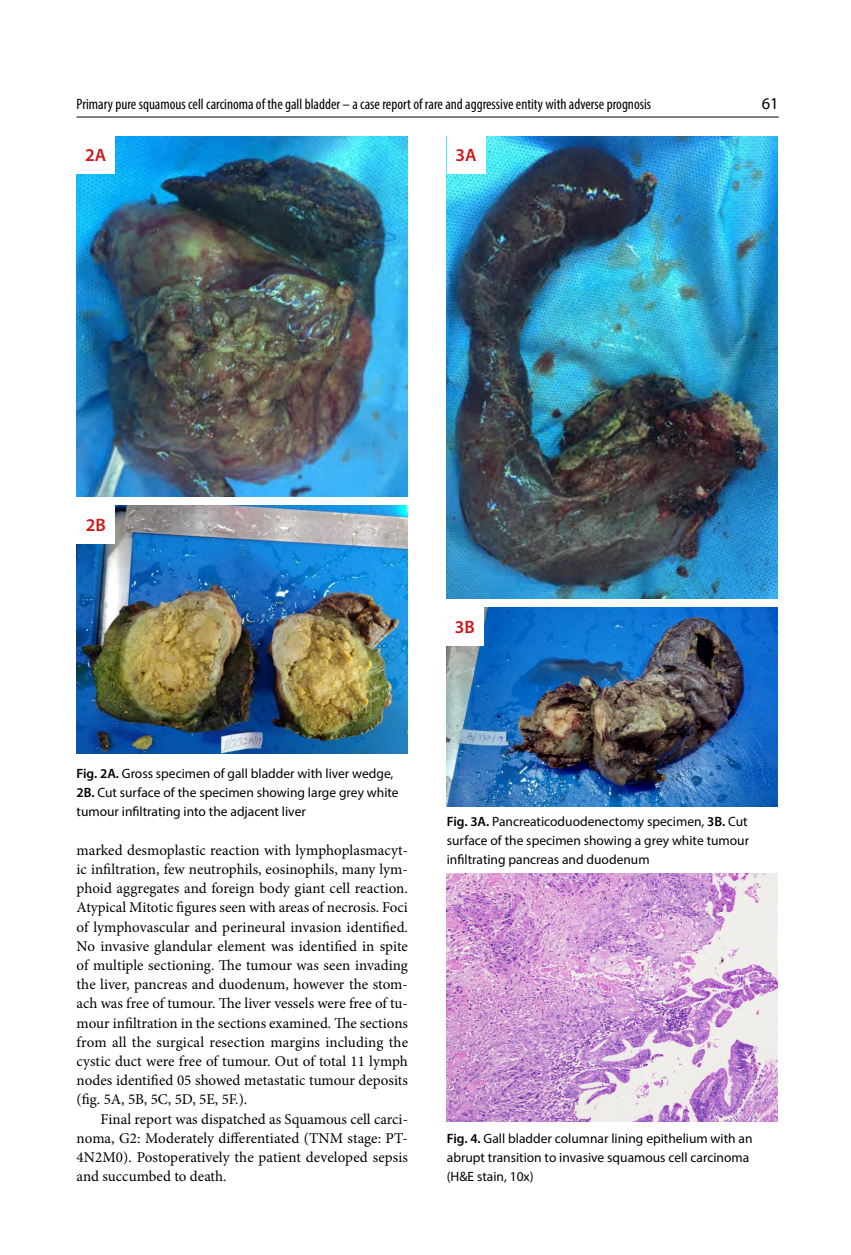
<style>
.page{position:relative;width:851px;height:1255px;background:#fff}
.page>*{position:absolute;margin:0;border:0;box-sizing:border-box;transform-origin:0 0}
.t1{font:600 18px "Myriad Pro";color:#cd1719}
.t2{font:16.5px "Myriad Pro";color:#000}
.t3{font:15px/19.2px "Minion Pro";color:#000;text-align:justify}
.t4{font:condensed 15px "Myriad Pro";color:#000}
.t5{font:13.5px/19.2px "Myriad Pro";color:#000}
.s1{font-weight:600}
</style>
<div class="page">
<hr style="left:77px;top:117px;width:701px;height:1px;background:#000">
<img style="left:77px;top:136px;width:330px;height:360px">
<img style="left:77px;top:505px;width:330px;height:248px">
<img style="left:447px;top:136px;width:330px;height:463px">
<img style="left:447px;top:608px;width:330px;height:198px">
<img style="left:447px;top:873px;width:330px;height:248px">
<div style="left:77px;top:135px;width:38px;height:38px;background:#fff"></div>
<div style="left:77px;top:505px;width:38px;height:38px;background:#fff"></div>
<div style="left:447px;top:135px;width:38px;height:38px;background:#fff"></div>
<div style="left:445px;top:607px;width:39px;height:38px;background:#fff"></div>
<p class="t4" style="left:77px;top:95px;width:576px">Primary pure squamous cell carcinoma of the gall bladder – a case report of rare and aggressive entity with adverse prognosis</p>
<p class="t2" style="left:761px;top:93px;width:18px">61</p>
<p class="t1" style="left:85px;top:143px;width:23px">2A</p>
<p class="t1" style="left:455px;top:143px;width:23px">3A</p>
<p class="t1" style="left:86px;top:513px;width:22px">2B</p>
<p class="t1" style="left:455px;top:615px;width:22px">3B</p>
<p class="t5" style="left:77px;top:763px;width:323px"><span class="s1">Fig. 2A.</span> Gross specimen of gall bladder with liver wedge,<br><span class="s1">2B.</span> Cut surface of the specimen showing large grey white tumour infiltrating into the adjacent liver</p>
<p class="t3" style="left:77px;top:840px;width:333px">marked desmoplastic reaction with lymphoplasmacyt&shy;ic infiltration, few neutrophils, eosinophils, many lym&shy;phoid aggregates and foreign body giant cell reaction.<br>Atypical Mitotic figures seen with areas of necrosis. Foci of lymphovascular and perineural invasion identified.<br>No invasive glandular element was identified in spite of multiple sectioning. The tumour was seen invading the liver, pancreas and duodenum, however the stom&shy;ach was free of tumour. The liver vessels were free of tu&shy;mour infiltration in the sections examined. The sections from all the surgical resection margins including the cystic duct were free of tumour. Out of total 11 lymph nodes identified 05 showed metastatic tumour deposits (fig. 5A, 5B, 5C, 5D, 5E, 5F.).</p>
<p class="t3" style="left:77px;top:1109px;width:333px;text-indent:24px">Final report was dispatched as Squamous cell carci&shy;noma, G2: Moderately differentiated (TNM stage: PT-4N2M0). Postoperatively the patient developed sepsis and succumbed to death.</p>
<p class="t5" style="left:447px;top:811px;width:304px;text-align:justify"><span class="s1">Fig. 3A.</span> Pancreaticoduodenectomy specimen, <span class="s1">3B.</span> Cut surface of the specimen showing a grey white tumour infiltrating pancreas and duodenum</p>
<p class="t5" style="left:447px;top:1128px;width:307px"><span class="s1">Fig. 4.</span> Gall bladder columnar lining epithelium with an abrupt transition to invasive squamous cell carcinoma (H&amp;E stain, 10x)</p>
</div>
